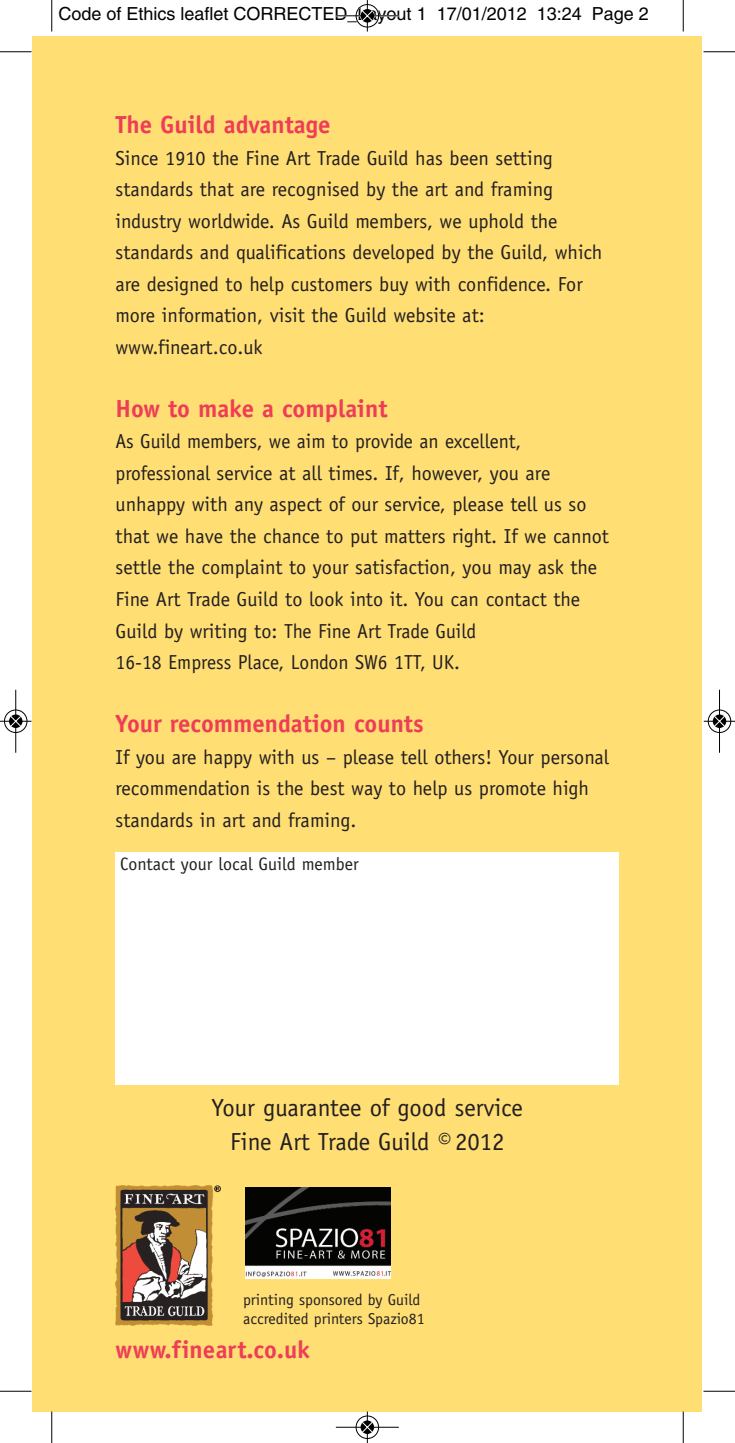
<style>
.page{position:relative;width:735px;height:1443px;background:#fff}
.page>*{position:absolute;margin:0;border:0;box-sizing:border-box;transform-origin:0 0}
.t1{font:700 24.75px "Officina Sans";color:#ee3d56}
.t2{font:24.75px/34px "Officina Sans";color:#231f20;text-align:center}
.t3{font:20.25px/31.5px "Officina Sans";color:#231f20}
.t4{font:18px "Helvetica";color:#000}
.t5{font:18px "Officina Sans";color:#231f20}
.t6{font:15.75px/18.9px "Officina Sans";color:#231f20}
</style>
<div class="page">
<div style="left:32px;top:36px;width:670px;height:1375px;background:#ffde74"></div>
<img style="left:116px;top:1186px;width:105px;height:140px">
<div style="left:116px;top:852px;width:503px;height:233px;background:#fff"></div>
<img style="left:245px;top:1187px;width:145px;height:91px">
<hr style="left:51px;top:0;width:1px;height:32px;background:#000">
<hr style="left:0;top:51px;width:32px;height:1px;background:#000">
<hr style="left:683px;top:0;width:1px;height:32px;background:#000">
<hr style="left:703px;top:51px;width:32px;height:1px;background:#000">
<hr style="left:51px;top:1411px;width:1px;height:32px;background:#000">
<hr style="left:0;top:1391px;width:32px;height:1px;background:#000">
<hr style="left:683px;top:1411px;width:1px;height:32px;background:#000">
<hr style="left:703px;top:1391px;width:32px;height:1px;background:#000">
<div style="left:355px;top:4px;width:24px;height:24px;border:1px solid #fff;border-radius:50%"></div>
<hr style="left:336px;top:15px;width:63px;height:1px;background:#000">
<hr style="left:367px;top:0;width:1px;height:32px;background:#000">
<div style="left:356px;top:4px;width:23px;height:23px;border:1px solid #000;border-radius:50%"></div>
<svg style="left:361px;top:9px;width:13px;height:14px"></svg>
<svg style="left:362px;top:10px;width:11px;height:12px"></svg>
<div style="left:355px;top:1415px;width:24px;height:24px;border:1px solid #fff;border-radius:50%"></div>
<hr style="left:336px;top:1427px;width:63px;height:1px;background:#000">
<hr style="left:367px;top:1411px;width:1px;height:32px;background:#000">
<div style="left:356px;top:1416px;width:23px;height:23px;border:1px solid #000;border-radius:50%"></div>
<svg style="left:361px;top:1420px;width:13px;height:14px"></svg>
<svg style="left:362px;top:1421px;width:11px;height:12px"></svg>
<div style="left:4px;top:709px;width:24px;height:24px;border:1px solid #fff;border-radius:50%"></div>
<hr style="left:15px;top:690px;width:1px;height:63px;background:#000">
<hr style="left:0;top:721px;width:32px;height:1px;background:#000">
<div style="left:4px;top:710px;width:23px;height:23px;border:1px solid #000;border-radius:50%"></div>
<svg style="left:9px;top:714px;width:13px;height:14px"></svg>
<svg style="left:10px;top:715px;width:11px;height:12px"></svg>
<div style="left:707px;top:709px;width:24px;height:24px;border:1px solid #fff;border-radius:50%"></div>
<hr style="left:719px;top:690px;width:1px;height:63px;background:#000">
<hr style="left:704px;top:721px;width:31px;height:1px;background:#000">
<div style="left:708px;top:710px;width:23px;height:23px;border:1px solid #000;border-radius:50%"></div>
<svg style="left:713px;top:714px;width:13px;height:14px"></svg>
<svg style="left:714px;top:715px;width:11px;height:12px"></svg>
<p class="t4" style="left:58px;top:7px;width:592px">Code of Ethics leaflet CORRECTED_Layout 1 17/01/2012 13:24 Page 2</p>
<p class="t1" style="left:116px;top:116px;width:216px">The Guild advantage</p>
<p class="t3" style="left:116px;top:144px;width:488px">Since 1910 the Fine Art Trade Guild has been setting standards that are recognised by the art and framing industry worldwide. As Guild members, we uphold the standards and qualifications developed by the Guild, which are designed to help customers buy with confidence. For more information, visit the Guild website at: www.fineart.co.uk</p>
<p class="t1" style="left:116px;top:399px;width:273px">How to make a complaint</p>
<p class="t3" style="left:116px;top:427px;width:495px">As Guild members, we aim to provide an excellent, professional service at all times. If, however, you are unhappy with any aspect of our service, please tell us so that we have the chance to put matters right. If we cannot settle the complaint to your satisfaction, you may ask the Fine Art Trade Guild to look into it. You can contact the Guild by writing to: The Fine Art Trade Guild<br>16-18 Empress Place, London SW6 1TT, UK.</p>
<p class="t1" style="left:116px;top:714px;width:310px">Your recommendation counts</p>
<p class="t3" style="left:116px;top:742px;width:495px">If you are happy with us – please tell others! Your personal recommendation is the best way to help us promote high standards in art and framing.</p>
<p class="t5" style="left:120px;top:857px;width:240px">Contact your local Guild member</p>
<p class="t2" style="left:212px;top:1092px;width:312px">Your guarantee of good service<br>Fine Art Trade Guild © 2012</p>
<p class="t6" style="left:243px;top:1291px;width:183px">printing sponsored by Guild accredited printers Spazio81</p>
<p class="t1" style="left:116px;top:1340px;width:196px">www.fineart.co.uk</p>
</div>
